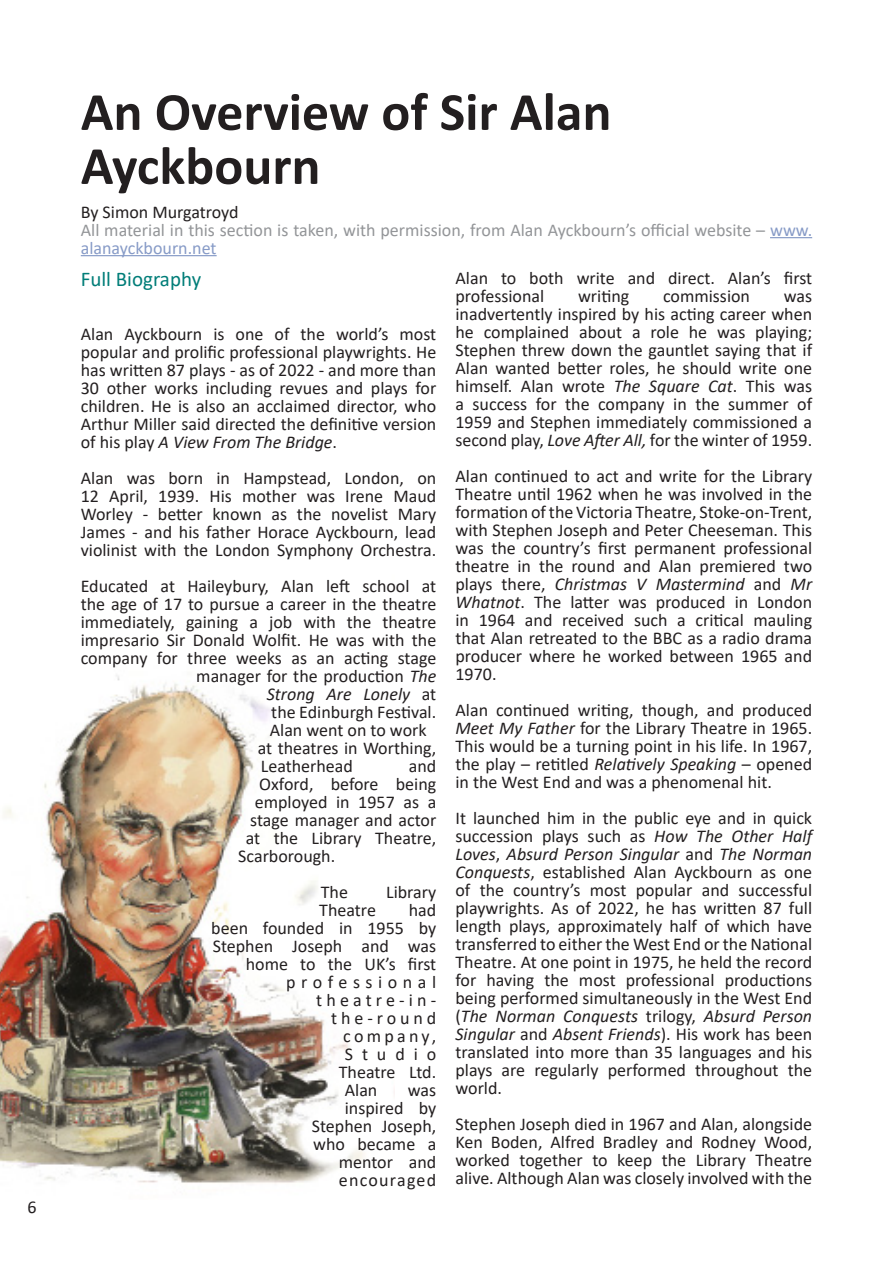
<style>
.page{position:relative;width:893px;height:1263px;background:#fff}
.page>*{position:absolute;margin:0;border:0;box-sizing:border-box;transform-origin:0 0}
.SECTION_HEADER{font:700 54px/54px "Calibri";color:#231f20}
.Body_header_style{font:21px "Calibri";color:#007d78}
.Body_text{font:18px/18px "Calibri";color:#231f20;text-align:justify}
.Minor_body_heading{font:18px/18px "Calibri";color:#939598}
.Body_text-2{font:italic 18px "Calibri";color:#231f20}
.Minor_body_heading-2{font:18px "Calibri";letter-spacing:-.005em;color:#231f20}
.Body_text-3{font:18px "Calibri";letter-spacing:.31em;color:#231f20}
.Body_text-4{font:18px "Calibri";letter-spacing:.23em;color:#231f20}
.Body_text-5{font:18px "Calibri";letter-spacing:.215em;color:#231f20}
.Body_text-6{font:18px "Calibri";letter-spacing:.185em;color:#231f20}
.s1{color:#879bc7}
.s2{font-style:italic}
.s3{font-style:normal}
</style>
<div class="page">
<img style="left:0;top:675px;width:364px;height:509px">
<hr style="left:770px;top:237px;width:42px;height:1px;background:#879bc7">
<hr style="left:81px;top:255px;width:136px;height:1px;background:#879bc7">
<p class="Body_text" style="left:28px;top:1197px;width:11px">6</p>
<p class="SECTION_HEADER" style="left:81px;top:84px;width:532px">An Overview of Sir Alan<br>Ayckbourn</p>
<p class="Minor_body_heading-2" style="left:81px;top:199px;width:159px">By Simon Murgatroyd</p>
<p class="Minor_body_heading" style="left:81px;top:220px;width:733px">All material in this section is taken, with permission, from Alan Ayckbourn’s official website – <span class="s1">www. alanayckbourn.net</span></p>
<p class="Body_header_style" style="left:81px;top:264px;width:122px">Full Biography</p>
<p class="Body_text" style="left:81px;top:324px;width:357px">Alan Ayckbourn is one of the world’s most popular and prolific professional playwrights. He has written 87 plays - as of 2022 - and more than 30 other works including revues and plays for children. He is also an acclaimed director, who Arthur Miller said directed the definitive version of his play <span class="s2">A View From The Bridge</span>.</p>
<p class="Body_text" style="left:81px;top:468px;width:357px">Alan was born in Hampstead, London, on 12 April, 1939. His mother was Irene Maud Worley - better known as the novelist Mary James - and his father Horace Ayckbourn, lead violinist with the London Symphony Orchestra.</p>
<p class="Body_text" style="left:81px;top:576px;width:357px">Educated at Haileybury, Alan left school at</p>
<p class="Body_text" style="left:81px;top:594px;width:357px">the age of 17 to pursue a career in the theatre</p>
<p class="Body_text" style="left:81px;top:612px;width:357px">immediately, gaining a job with the theatre</p>
<p class="Body_text" style="left:81px;top:630px;width:357px">impresario Sir Donald Wolfit. He was with the</p>
<p class="Body_text" style="left:81px;top:648px;width:357px">company for three weeks as an acting stage</p>
<p class="Body_text" style="left:196px;top:666px;width:241px">manager for the production <span class="s2">The</span></p>
<p class="Body_text-2" style="left:267px;top:681px;width:171px">Strong Are Lonely <span class="s3">at</span></p>
<p class="Body_text" style="left:271px;top:702px;width:166px">the Edinburgh Festival.</p>
<p class="Body_text" style="left:270px;top:720px;width:158px">Alan went on to work</p>
<p class="Body_text" style="left:258px;top:738px;width:180px">at theatres in Worthing,<br>Leatherhead</p>
<p class="Body_text" style="left:409px;top:756px;width:29px">and</p>
<p class="Body_text" style="left:259px;top:774px;width:178px">Oxford, before being</p>
<p class="Body_text" style="left:255px;top:792px;width:183px">employed in 1957 as a</p>
<p class="Body_text" style="left:250px;top:810px;width:188px">stage manager and actor</p>
<p class="Body_text" style="left:246px;top:828px;width:192px">at the Library Theatre,</p>
<p class="Body_text" style="left:238px;top:846px;width:98px">Scarborough.</p>
<p class="Body_text" style="left:321px;top:882px;width:29px">The</p>
<p class="Body_text" style="left:386px;top:882px;width:52px">Library</p>
<p class="Body_text" style="left:319px;top:900px;width:58px">Theatre</p>
<p class="Body_text" style="left:409px;top:900px;width:29px">had</p>
<p class="Body_text" style="left:211px;top:918px;width:227px">been founded in 1955 by</p>
<p class="Body_text" style="left:213px;top:936px;width:225px">Stephen Joseph and was</p>
<p class="Body_text" style="left:246px;top:954px;width:192px">home to the UK’s first</p>
<p class="Body_text-3" style="left:286px;top:969px;width:151px">professional</p>
<p class="Body_text-4" style="left:316px;top:987px;width:121px">theatre-in-</p>
<p class="Body_text-5" style="left:331px;top:1005px;width:107px">the-round</p>
<p class="Body_text-6" style="left:343px;top:1023px;width:94px">company,</p>
<p class="Body_text" style="left:345px;top:1044px;width:93px">Studio</p>
<p class="Body_text" style="left:339px;top:1062px;width:99px">Theatre Ltd.</p>
<p class="Body_text" style="left:345px;top:1080px;width:34px">Alan</p>
<p class="Body_text" style="left:312px;top:1080px;width:126px;text-align:right">was<br>inspired by<br>Stephen Joseph, who became a mentor and encouraged</p>
<p class="Body_text" style="left:455px;top:268px;width:358px">Alan to both write and direct. Alan’s first professional</p>
<p class="Body_text" style="left:578px;top:286px;width:53px">writing</p>
<p class="Body_text" style="left:663px;top:286px;width:88px">commission</p>
<p class="Body_text" style="left:455px;top:286px;width:358px;text-indent:328px">was inadvertently inspired by his acting career when he complained about a role he was playing; Stephen threw down the gauntlet saying that if Alan wanted better roles, he should write one himself. Alan wrote <span class="s2">The Square Cat</span>. This was a success for the company in the summer of 1959 and Stephen immediately commissioned a second play, <span class="s2">Love After All,</span> for the winter of 1959.</p>
<p class="Body_text" style="left:455px;top:466px;width:358px">Alan continued to act and write for the Library Theatre until 1962 when he was involved in the formation of the Victoria Theatre, Stoke-on-Trent, with Stephen Joseph and Peter Cheeseman. This was the country’s first permanent professional theatre in the round and Alan premiered two plays there, <span class="s2">Christmas V Mastermind</span> and <span class="s2">Mr Whatnot</span>. The latter was produced in London in 1964 and received such a critical mauling that Alan retreated to the BBC as a radio drama producer where he worked between 1965 and 1970.</p>
<p class="Body_text" style="left:455px;top:700px;width:358px">Alan continued writing, though, and produced <span class="s2">Meet My Father</span> for the Library Theatre in 1965.<br>This would be a turning point in his life. In 1967, the play – retitled <span class="s2">Relatively Speaking</span> – opened in the West End and was a phenomenal hit.</p>
<p class="Body_text" style="left:455px;top:808px;width:358px">It launched him in the public eye and in quick succession plays such as <span class="s2">How The Other Half Loves</span>, <span class="s2">Absurd Person Singular</span> and <span class="s2">The Norman Conquests</span>, established Alan Ayckbourn as one of the country’s most popular and successful playwrights. As of 2022, he has written 87 full length plays, approximately half of which have transferred to either the West End or the National Theatre. At one point in 1975, he held the record for having the most professional productions being performed simultaneously in the West End (<span class="s2">The Norman Conquests</span> trilogy, <span class="s2">Absurd Person Singular</span> and <span class="s2">Absent Friends</span>). His work has been translated into more than 35 languages and his plays are regularly performed throughout the world.</p>
<p class="Body_text" style="left:455px;top:1114px;width:358px">Stephen Joseph died in 1967 and Alan, alongside Ken Boden, Alfred Bradley and Rodney Wood, worked together to keep the Library Theatre alive. Although Alan was closely involved with the</p>
</div>
